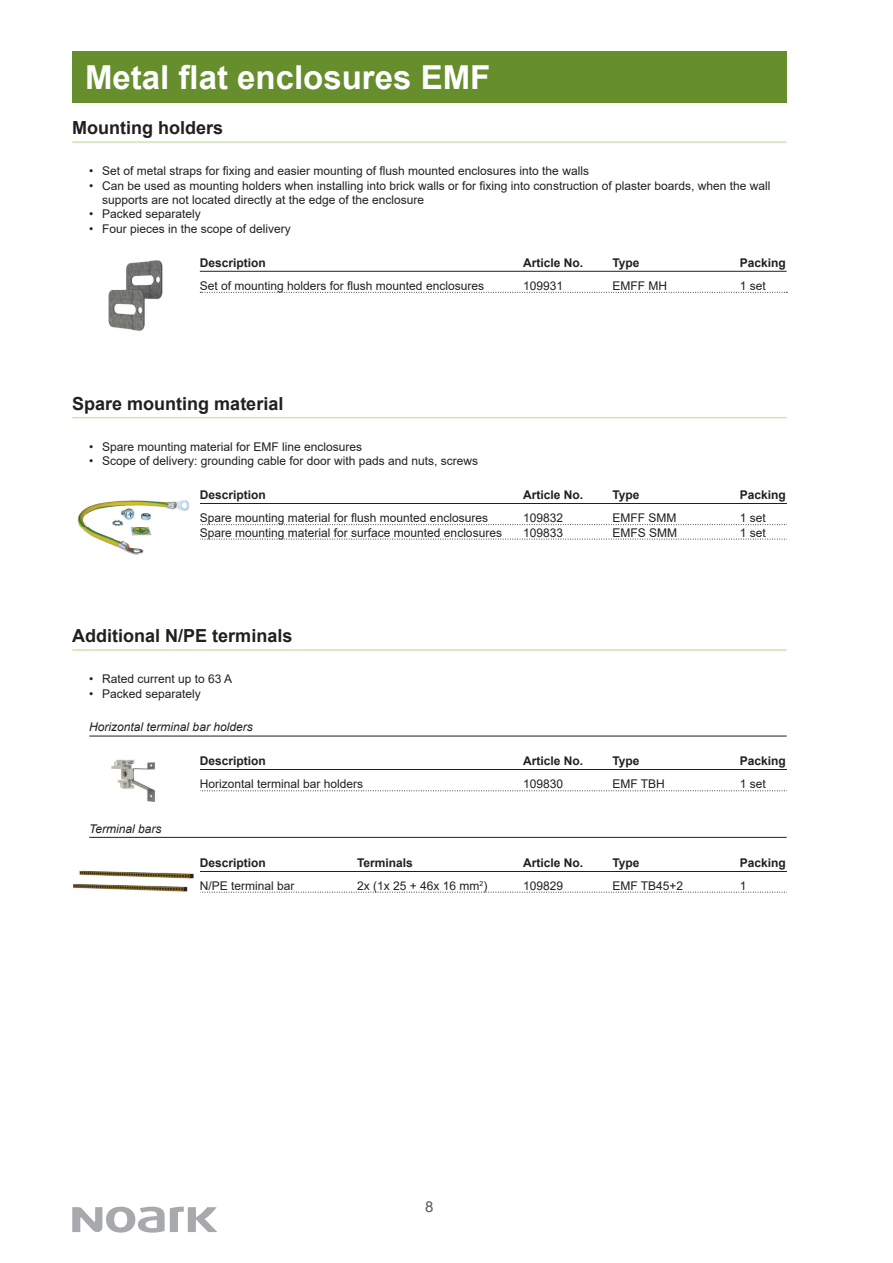
<style>
.page{position:relative;width:893px;height:1263px;background:#fff}
.page>*{position:absolute;margin:0;border:0;box-sizing:border-box;transform-origin:0 0}
.t1{font:700 33px "Arial";color:#fff}
.t2{font:700 18px "Arial";color:#231f20}
.t3{font:15px "Arial";color:#57585a}
.t4{font:12px/14.4px "Arial";color:#231f20}
.t5{font:700 12px "Arial";color:#231f20}
.t6{font:italic 12px "Arial";color:#231f20}
</style>
<div class="page">
<div style="left:72px;top:51px;width:715px;height:51px;background:#668e2c"></div>
<svg style="left:72px;top:1206px;width:145px;height:26px"></svg>
<svg style="left:200px;top:790px;width:587px;height:1px"></svg>
<hr style="left:200px;top:769px;width:587px;height:1px;background:#231f20">
<hr style="left:72px;top:649px;width:715px;height:2px;background:#cfe4ae">
<hr style="left:89px;top:736px;width:698px;height:1px;background:#231f20">
<svg style="left:200px;top:892px;width:587px;height:1px"></svg>
<hr style="left:200px;top:871px;width:587px;height:1px;background:#231f20">
<hr style="left:89px;top:837px;width:698px;height:1px;background:#231f20">
<img style="left:111px;top:759px;width:44px;height:43px">
<img style="left:73px;top:870px;width:121px;height:22px">
<hr style="left:200px;top:503px;width:587px;height:1px;background:#231f20">
<svg style="left:200px;top:524px;width:587px;height:1px"></svg>
<svg style="left:200px;top:539px;width:587px;height:1px"></svg>
<hr style="left:72px;top:417px;width:715px;height:1px;background:#cfe4ae">
<img style="left:77px;top:500px;width:113px;height:55px">
<hr style="left:200px;top:271px;width:587px;height:1px;background:#231f20">
<svg style="left:200px;top:292px;width:587px;height:1px"></svg>
<hr style="left:72px;top:141px;width:715px;height:2px;background:#cfe4ae">
<img style="left:108px;top:260px;width:55px;height:71px">
<h1 class="t1" style="left:85px;top:54px;width:407px">Metal flat enclosures EMF</h1>
<h2 class="t2" style="left:72px;top:115px;width:153px">Mounting holders</h2>
<p class="t4" style="left:89px;top:164px;width:501px">• Set of metal straps for fixing and easier mounting of flush mounted enclosures into the walls</p>
<p class="t4" style="left:102px;top:178px;width:670px;text-indent:-13px">• Can be used as mounting holders when installing into brick walls or for fixing into construction of plaster boards, when the wall supports are not located directly at the edge of the enclosure</p>
<p class="t4" style="left:89px;top:207px;width:113px">• Packed separately</p>
<p class="t4" style="left:89px;top:221px;width:203px">• Four pieces in the scope of delivery</p>
<p class="t5" style="left:200px;top:254px;width:68px">Description</p>
<p class="t5" style="left:523px;top:254px;width:62px">Article No.</p>
<p class="t5" style="left:612px;top:254px;width:29px">Type</p>
<p class="t5" style="left:740px;top:254px;width:48px">Packing</p>
<p class="t4" style="left:200px;top:278px;width:286px">Set of mounting holders for flush mounted enclosures</p>
<p class="t4" style="left:523px;top:278px;width:42px">109931</p>
<p class="t4" style="left:612px;top:278px;width:56px">EMFF MH</p>
<p class="t4" style="left:740px;top:278px;width:28px">1 set</p>
<h2 class="t2" style="left:72px;top:391px;width:213px">Spare mounting material</h2>
<p class="t4" style="left:89px;top:439px;width:274px">• Spare mounting material for EMF line enclosures</p>
<p class="t4" style="left:89px;top:454px;width:390px">• Scope of delivery: grounding cable for door with pads and nuts, screws</p>
<p class="t5" style="left:200px;top:486px;width:68px">Description</p>
<p class="t5" style="left:523px;top:486px;width:62px">Article No.</p>
<p class="t5" style="left:612px;top:486px;width:29px">Type</p>
<p class="t5" style="left:740px;top:486px;width:48px">Packing</p>
<p class="t4" style="left:200px;top:511px;width:290px">Spare mounting material for flush mounted enclosures</p>
<p class="t4" style="left:523px;top:511px;width:42px">109832</p>
<p class="t4" style="left:612px;top:511px;width:65px">EMFF SMM</p>
<p class="t4" style="left:740px;top:511px;width:28px">1 set</p>
<p class="t4" style="left:200px;top:525px;width:304px">Spare mounting material for surface mounted enclosures</p>
<p class="t4" style="left:523px;top:525px;width:42px">109833</p>
<p class="t4" style="left:612px;top:525px;width:66px">EMFS SMM</p>
<p class="t4" style="left:740px;top:525px;width:28px">1 set</p>
<h2 class="t2" style="left:72px;top:623px;width:222px">Additional N/PE terminals</h2>
<p class="t4" style="left:89px;top:672px;width:144px">• Rated current up to 63 A</p>
<p class="t4" style="left:89px;top:686px;width:113px">• Packed separately</p>
<p class="t6" style="left:89px;top:719px;width:165px">Horizontal terminal bar holders</p>
<p class="t5" style="left:200px;top:752px;width:68px">Description</p>
<p class="t5" style="left:523px;top:752px;width:62px">Article No.</p>
<p class="t5" style="left:612px;top:752px;width:29px">Type</p>
<p class="t5" style="left:740px;top:752px;width:48px">Packing</p>
<p class="t6" style="left:89px;top:821px;width:74px">Terminal bars</p>
<p class="t4" style="left:200px;top:777px;width:165px">Horizontal terminal bar holders</p>
<p class="t4" style="left:523px;top:777px;width:42px">109830</p>
<p class="t4" style="left:612px;top:777px;width:54px">EMF TBH</p>
<p class="t4" style="left:740px;top:777px;width:28px">1 set</p>
<p class="t5" style="left:200px;top:854px;width:68px">Description</p>
<p class="t5" style="left:357px;top:854px;width:57px">Terminals</p>
<p class="t5" style="left:523px;top:854px;width:62px">Article No.</p>
<p class="t5" style="left:612px;top:854px;width:29px">Type</p>
<p class="t5" style="left:740px;top:854px;width:48px">Packing</p>
<p class="t4" style="left:200px;top:878px;width:96px">N/PE terminal bar</p>
<p class="t4" style="left:357px;top:878px;width:132px">2x (1x 25 + 46x 16 mm<sup>2</sup>)</p>
<p class="t4" style="left:523px;top:878px;width:42px">109829</p>
<p class="t4" style="left:612px;top:878px;width:72px">EMF TB45+2</p>
<p class="t4" style="left:740px;top:878px;width:8px">1</p>
<p class="t3" style="left:425px;top:1197px;width:10px">8</p>
</div>
